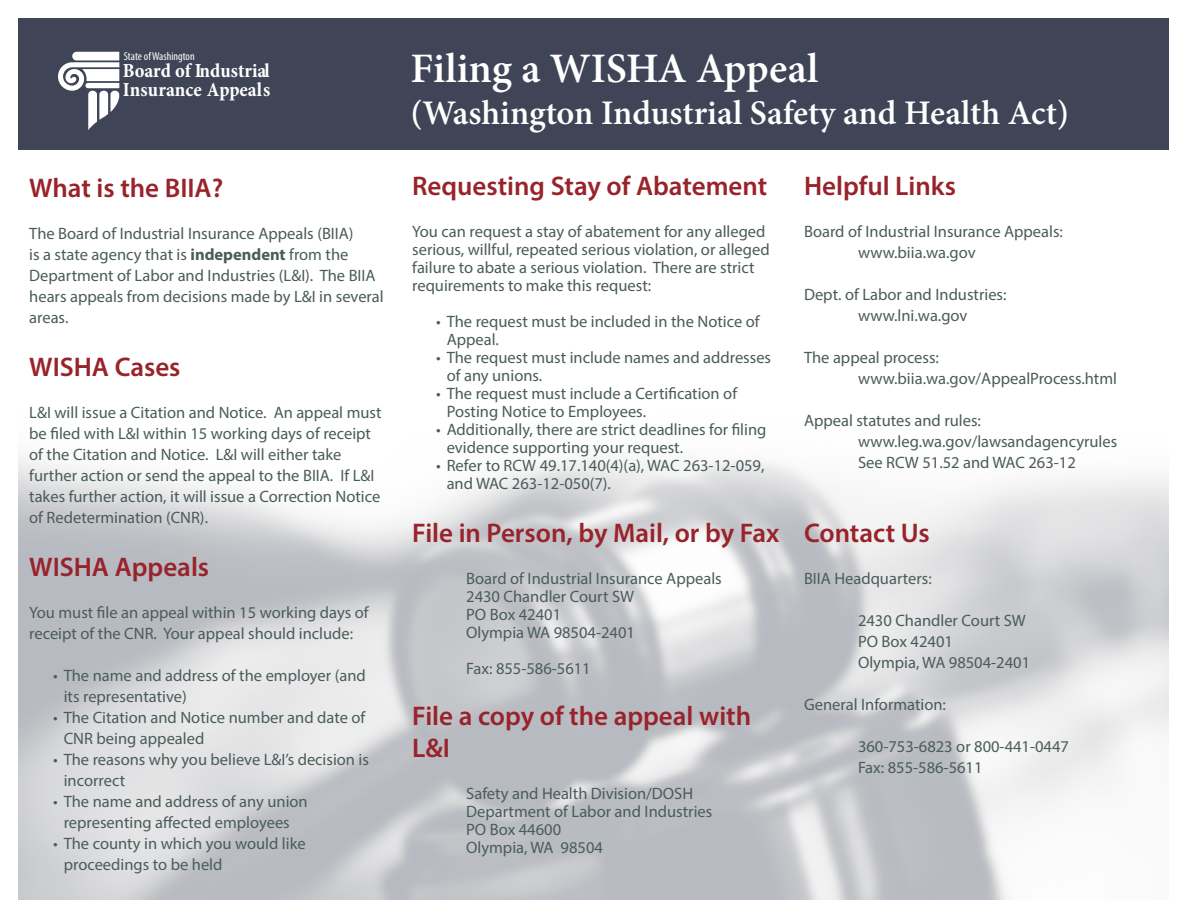
<style>
.page{position:relative;width:1188px;height:918px;background:#fff}
.page>*{position:absolute;margin:0;border:0;box-sizing:border-box;transform-origin:0 0}
.t1{font:600 42px "Minion Pro";color:#fff}
.t2{font:600 34.5px "Minion Pro";color:#fff}
.t3{font:600 27px/32.4px "Myriad Pro";color:#98232b}
.t4{font:700 condensed 20.1px/19.2px "Minion Pro";color:#fff}
.t5{font:16.5px/21px "Myriad Pro";color:#4a5c5a}
.t6{font:condensed 11.55px "Myriad Pro";color:#fff}
.s1{font-weight:700}
</style>
<div class="page">
<div style="left:19px;top:19px;width:1150px;height:131px;background:#3f4456"></div>
<svg style="left:58px;top:52px;width:61px;height:78px"></svg>
<p class="t6" style="left:124px;top:49px;width:72px">State of Washington</p>
<p class="t4" style="left:123px;top:60px;width:149px">Board of Industrial<br>Insurance Appeals</p>
<h1 class="t1" style="left:410px;top:40px;width:409px">Filing a WISHA Appeal</h1>
<h2 class="t2" style="left:410px;top:89px;width:660px">(Washington Industrial Safety and Health Act)</h2>
<h3 class="t3" style="left:29px;top:171px;width:196px">What is the BIIA?</h3>
<p class="t5" style="left:29px;top:222px;width:356px">The Board of Industrial Insurance Appeals (BIIA)<br>is a state agency that is <span class="s1">independent</span> from the Department of Labor and Industries (L&amp;I). The BIIA hears appeals from decisions made by L&amp;I in several areas.</p>
<h3 class="t3" style="left:29px;top:350px;width:153px">WISHA Cases</h3>
<p class="t5" style="left:29px;top:402px;width:354px">L&amp;I will issue a Citation and Notice. An appeal must be filed with L&amp;I within 15 working days of receipt of the Citation and Notice. L&amp;I will either take further action or send the appeal to the BIIA. If L&amp;I takes further action, it will issue a Correction Notice of Redetermination (CNR).</p>
<h3 class="t3" style="left:29px;top:551px;width:181px">WISHA Appeals</h3>
<p class="t5" style="left:29px;top:602px;width:341px">You must file an appeal within 15 working days of receipt of the CNR. Your appeal should include:</p>
<p class="t5" style="left:64px;top:665px;width:304px;text-indent:-10px">• The name and address of the employer (and its representative)</p>
<p class="t5" style="left:64px;top:707px;width:303px;text-indent:-10px">• The Citation and Notice number and date of<br>CNR being appealed</p>
<p class="t5" style="left:64px;top:749px;width:307px;text-indent:-10px">• The reasons why you believe L&amp;I’s decision is incorrect</p>
<p class="t5" style="left:53px;top:791px;width:256px;text-align:center">• The name and address of any union representing affected employees</p>
<p class="t5" style="left:64px;top:833px;width:243px;text-indent:-10px">• The county in which you would like proceedings to be held</p>
<h3 class="t3" style="left:412px;top:169px;width:357px">Requesting Stay of Abatement</h3>
<p class="t5" style="left:412px;top:222px;width:359px;line-height:18px">You can request a stay of abatement for any alleged serious, willful, repeated serious violation, or alleged failure to abate a serious violation. There are strict requirements to make this request:</p>
<p class="t5" style="left:447px;top:312px;width:314px;line-height:18px;text-indent:-10px">• The request must be included in the Notice of<br>Appeal.</p>
<p class="t5" style="left:447px;top:348px;width:326px;line-height:18px;text-indent:-10px">• The request must include names and addresses of any unions.</p>
<p class="t5" style="left:447px;top:384px;width:292px;line-height:18px;text-indent:-10px">• The request must include a Certification of<br>Posting Notice to Employees.</p>
<p class="t5" style="left:447px;top:420px;width:321px;line-height:18px;text-indent:-10px">• Additionally, there are strict deadlines for filing evidence supporting your request.</p>
<p class="t5" style="left:447px;top:456px;width:319px;line-height:18px;text-indent:-10px">• Refer to RCW 49.17.140(4)(a), WAC 263-12-059, and WAC 263-12-050(7).</p>
<h3 class="t3" style="left:412px;top:516px;width:369px">File in Person, by Mail, or by Fax</h3>
<p class="t5" style="left:466px;top:569px;width:257px;line-height:18px">Board of Industrial Insurance Appeals<br>2430 Chandler Court SW<br>PO Box 42401<br>Olympia WA 98504-2401</p>
<p class="t5" style="left:466px;top:658px;width:126px">Fax: 855-586-5611</p>
<h3 class="t3" style="left:412px;top:699px;width:341px">File a copy of the appeal with<br>L&amp;I</h3>
<p class="t5" style="left:466px;top:784px;width:248px;line-height:18px">Safety and Health Division/DOSH<br>Department of Labor and Industries<br>PO Box 44600<br>Olympia, WA 98504</p>
<h3 class="t3" style="left:804px;top:169px;width:153px">Helpful Links</h3>
<p class="t5" style="left:858px;top:221px;width:207px;text-indent:-54px">Board of Industrial Insurance Appeals: www.biia.wa.gov</p>
<p class="t5" style="left:858px;top:284px;width:150px;text-indent:-54px">Dept. of Labor and Industries: www.lni.wa.gov</p>
<p class="t5" style="left:858px;top:347px;width:261px;text-indent:-54px">The appeal process: www.biia.wa.gov/AppealProcess.html</p>
<p class="t5" style="left:858px;top:410px;width:261px;text-indent:-54px">Appeal statutes and rules: www.leg.wa.gov/lawsandagencyrules<br>See RCW 51.52 and WAC 263-12</p>
<h3 class="t3" style="left:804px;top:516px;width:127px">Contact Us</h3>
<p class="t5" style="left:804px;top:568px;width:129px">BIIA Headquarters:</p>
<p class="t5" style="left:858px;top:610px;width:174px">2430 Chandler Court SW<br>PO Box 42401<br>Olympia, WA 98504-2401</p>
<p class="t5" style="left:804px;top:694px;width:144px">General Information:</p>
<p class="t5" style="left:858px;top:736px;width:213px">360-753-6823 or 800-441-0447<br>Fax: 855-586-5611</p>
</div>
